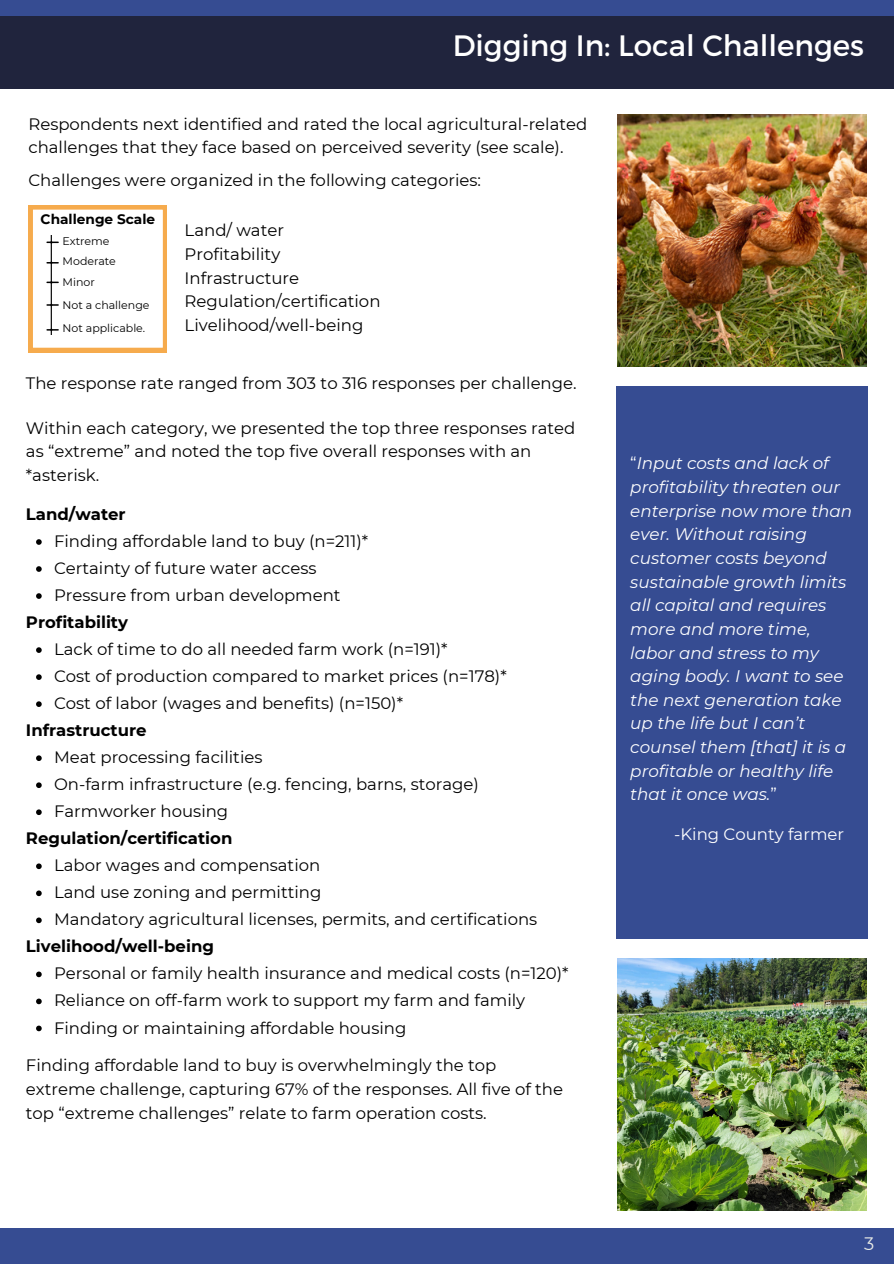
<style>
.page{position:relative;width:894px;height:1264px;background:#fff}
.page>*{position:absolute;margin:0;border:0;box-sizing:border-box;transform-origin:0 0}
.t1{font:29.4px "Montserrat";color:#fff}
.t2{font:18px "Montserrat";color:#e8eae6}
.t3{font:italic 16.8px/23.7px "Montserrat";color:#fff}
.t4{font:16.5px/23.7px "Montserrat";color:#000}
.t5{font:700 16.5px "Montserrat";color:#000}
.t6{font:16.5px "Montserrat";color:#fff}
.t7{font:700 13.65px "Montserrat";color:#000}
.t8{font:10.95px "Montserrat";color:#000}
.s1{font-style:normal}
</style>
<div class="page">
<div style="left:0;top:0;width:893px;height:89px;background:#20243d"></div>
<div style="left:0;top:0;width:893px;height:16px;background:#364c92"></div>
<div style="left:0;top:1228px;width:893px;height:35px;background:#364c92"></div>
<svg style="left:28px;top:205px;width:139px;height:148px"></svg>
<div style="left:40px;top:214px;width:24px;height:20px;background:#fff"></div>
<img style="left:617px;top:115px;width:249px;height:251px">
<div style="left:616px;top:386px;width:251px;height:552px;background:#364c92"></div>
<svg style="left:36px;top:539px;width:6px;height:6px"></svg>
<svg style="left:36px;top:566px;width:6px;height:6px"></svg>
<svg style="left:36px;top:593px;width:6px;height:6px"></svg>
<svg style="left:36px;top:647px;width:6px;height:6px"></svg>
<svg style="left:36px;top:674px;width:6px;height:6px"></svg>
<svg style="left:36px;top:701px;width:6px;height:6px"></svg>
<svg style="left:36px;top:755px;width:6px;height:6px"></svg>
<svg style="left:36px;top:782px;width:6px;height:6px"></svg>
<svg style="left:36px;top:809px;width:6px;height:6px"></svg>
<svg style="left:36px;top:863px;width:6px;height:6px"></svg>
<svg style="left:36px;top:890px;width:6px;height:6px"></svg>
<svg style="left:36px;top:917px;width:6px;height:6px"></svg>
<svg style="left:36px;top:971px;width:6px;height:6px"></svg>
<svg style="left:36px;top:998px;width:6px;height:6px"></svg>
<svg style="left:36px;top:1025px;width:6px;height:6px"></svg>
<img style="left:617px;top:958px;width:249px;height:252px">
<p class="t1" style="left:452px;top:27px;width:413px">Digging In: Local Challenges</p>
<p class="t4" style="left:28px;top:112px;width:560px">Respondents next identified and rated the local agricultural-related challenges that they face based on perceived severity (see scale).</p>
<h3 class="t4" style="left:28px;top:168px;width:454px">Challenges were organized in the following categories:</h3>
<h3 class="t4" style="left:184px;top:219px;width:197px">Land/ water<br>Profitability<br>Infrastructure<br>Regulation/certification<br>Livelihood/well-being</h3>
<p class="t7" style="left:41px;top:210px;width:116px">Challenge Scale</p>
<p class="t8" style="left:63px;top:234px;width:48px">Extreme</p>
<h4 class="t8" style="left:63px;top:254px;width:55px">Moderate</h4>
<h3 class="t8" style="left:63px;top:275px;width:34px">Minor</h3>
<h3 class="t8" style="left:63px;top:298px;width:88px">Not a challenge</h3>
<h1 class="t8" style="left:63px;top:322px;width:84px">Not applicable.</h1>
<h3 class="t4" style="left:26px;top:371px;width:552px">The response rate ranged from 303 to 316 responses per challenge.</h3>
<p class="t4" style="left:26px;top:416px;width:550px">Within each category, we presented the top three responses rated as “extreme” and noted the top five overall responses with an *asterisk.</p>
<h3 class="t5" style="left:26px;top:504px;width:101px">Land/water</h3>
<p class="t4" style="left:54px;top:529px;width:316px">Finding affordable land to buy (n=211)*</p>
<p class="t4" style="left:54px;top:556px;width:264px">Certainty of future water access</p>
<p class="t4" style="left:54px;top:583px;width:288px">Pressure from urban development</p>
<p class="t5" style="left:26px;top:612px;width:104px">Profitability</p>
<p class="t4" style="left:54px;top:637px;width:395px">Lack of time to do all needed farm work (n=191)*</p>
<p class="t4" style="left:54px;top:664px;width:454px">Cost of production compared to market prices (n=178)*</p>
<p class="t4" style="left:54px;top:691px;width:350px">Cost of labor (wages and benefits) (n=150)*</p>
<p class="t5" style="left:26px;top:720px;width:122px">Infrastructure</p>
<p class="t4" style="left:54px;top:745px;width:210px">Meat processing facilities</p>
<p class="t4" style="left:54px;top:772px;width:426px">On-farm infrastructure (e.g. fencing, barns, storage)</p>
<p class="t4" style="left:54px;top:799px;width:176px">Farmworker housing</p>
<p class="t5" style="left:26px;top:828px;width:208px">Regulation/certification</p>
<p class="t4" style="left:54px;top:853px;width:268px">Labor wages and compensation</p>
<p class="t4" style="left:54px;top:880px;width:269px">Land use zoning and permitting</p>
<p class="t4" style="left:54px;top:907px;width:484px">Mandatory agricultural licenses, permits, and certifications</p>
<p class="t5" style="left:26px;top:936px;width:189px">Livelihood/well-being</p>
<p class="t4" style="left:54px;top:961px;width:516px">Personal or family health insurance and medical costs (n=120)*</p>
<p class="t4" style="left:54px;top:988px;width:472px">Reliance on off-farm work to support my farm and family</p>
<p class="t4" style="left:54px;top:1015px;width:354px">Finding or maintaining affordable housing</p>
<p class="t4" style="left:26px;top:1053px;width:538px">Finding affordable land to buy is overwhelmingly the top extreme challenge, capturing 67% of the responses. All five of the top “extreme challenges” relate to farm operation costs.</p>
<p class="t3" style="left:630px;top:451px;width:223px"><span class="s1">“</span>Input costs and lack of profitability threaten our enterprise now more than ever. Without raising customer costs beyond sustainable growth limits all capital and requires more and more time, labor and stress to my aging body. I want to see the next generation take up the life but I can’t counsel them [that] it is a profitable or healthy life that it once was.<span class="s1">”</span></p>
<p class="t6" style="left:674px;top:824px;width:171px">-King County farmer</p>
<p class="t2" style="left:863px;top:1232px;width:12px">3</p>
</div>
